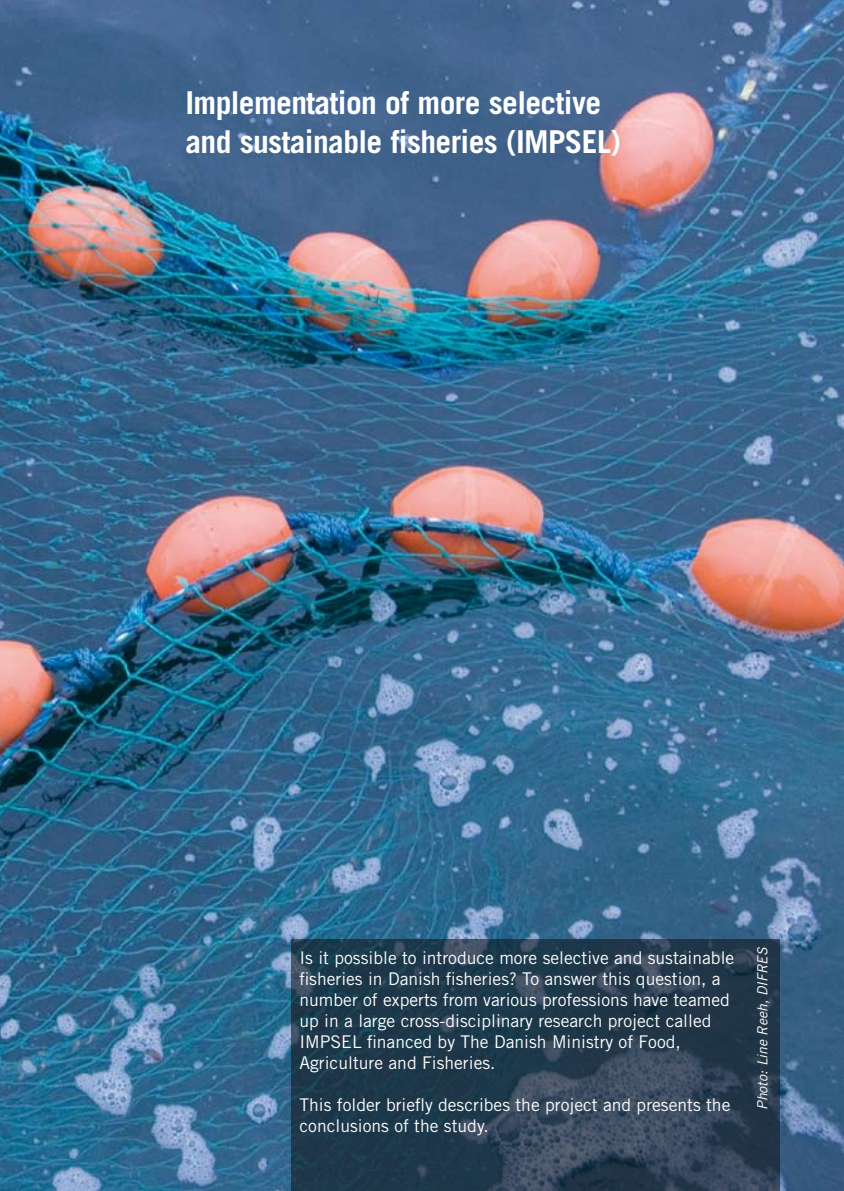
<style>
.page{position:relative;width:844px;height:1191px;background:#fff}
.page>*{position:absolute;margin:0;border:0;box-sizing:border-box;transform-origin:0 0}
.t1{font:700 31.5px/38.5px "Trade Gothic";letter-spacing:-.02em;color:#fff}
.t2{font:17.5px/21px "Trade Gothic";color:#fff}
.t3{font:italic 14px "Trade Gothic";color:#fff}
</style>
<div class="page">
<img style="left:0;top:0;width:843px;height:1191px">
<svg style="left:291px;top:939px;width:489px;height:252px;background:#263d4f"></svg>
<h1 class="t1" style="left:185px;top:83px;width:437px">Implementation of more selective and sustainable fisheries (IMPSEL)</h1>
<p class="t2" style="left:299px;top:947px;width:436px">Is it possible to introduce more selective and sustainable fisheries in Danish fisheries? To answer this question, a number of experts from various professions have teamed up in a large cross-disciplinary research project called IMPSEL financed by The Danish Ministry of Food, Agriculture and Fisheries.</p>
<p class="t2" style="left:299px;top:1094px;width:432px">This folder briefly describes the project and presents the conclusions of the study.</p>
<p class="t3" style="left:753px;top:1109px;width:164px;rotate:-90deg">Photo: Line Reeh, DIFRES</p>
</div>
